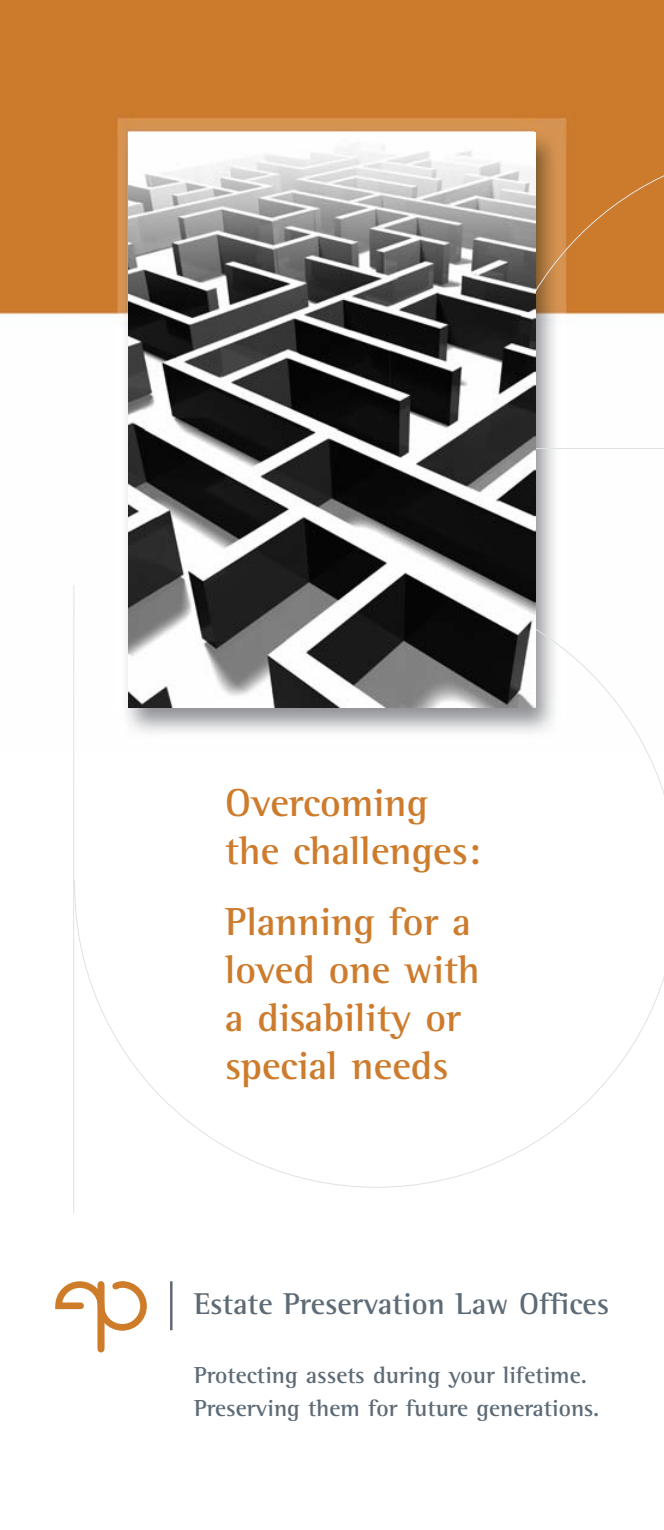
<style>
.page{position:relative;width:664px;height:1530px;background:#fff}
.page>*{position:absolute;margin:0;border:0;box-sizing:border-box;transform-origin:0 0}
.t1{font:700 40px/48px "Rotis Semi Serif";color:#cd7b2c}
.t2{font:700 30.75px "Rotis Semi Serif";color:#5d6b76}
.t3{font:700 23.75px/32.5px "Rotis Semi Serif";color:#5d6b76}
</style>
<div class="page">
<img style="left:0;top:0;width:664px;height:582px">
<svg style="left:535px;top:146px;width:129px;height:308px"></svg>
<svg style="left:73px;top:582px;width:591px;height:606px"></svg>
<hr style="left:73px;top:881px;width:1px;height:576px;background:#e0e2e2">
<hr style="left:73px;top:586px;width:1px;height:295px;background:#e0e2e2">
<img style="left:129px;top:133px;width:406px;height:574px">
<svg style="left:55px;top:1281px;width:92px;height:53px"></svg>
<div style="left:98px;top:1284px;width:6px;height:65px;background:#ce7c2a"></div>
<hr style="left:170px;top:1281px;width:2px;height:49px;background:#5d6b76">
<p class="t1" style="left:225px;top:783px;width:257px">Overcoming the challenges:</p>
<p class="t1" style="left:225px;top:902px;width:256px">Planning for a loved one with a disability or special needs</p>
<p class="t2" style="left:194px;top:1293px;width:417px">Estate Preservation Law Offices</p>
<p class="t3" style="left:194px;top:1361px;width:407px">Protecting assets during your lifetime.<br>Preserving them for future generations.</p>
</div>
